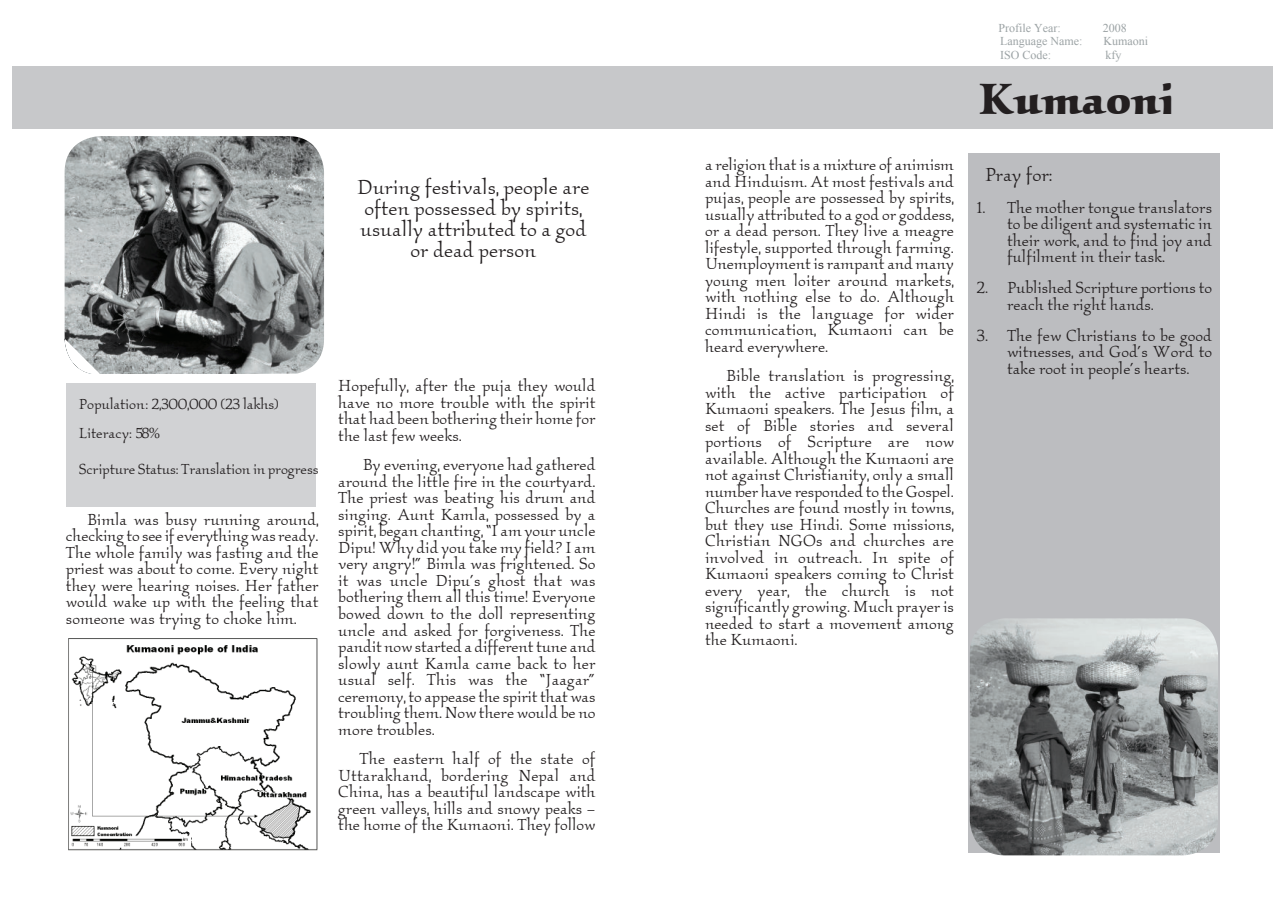
<style>
.page{position:relative;width:1285px;height:919px;background:#fff}
.page>*{position:absolute;margin:0;border:0;box-sizing:border-box;transform-origin:0 0}
.t1{font:700 45px "Kallos ITC";color:#231f20}
.t2{font:21px/21px "Kallos ITC";color:#231f20;text-align:center}
.t3{font:19.5px "Kallos ITC";color:#231f20}
.t4{font:16.5px/16.5px "Kallos ITC";color:#231f20;text-align:justify}
.t5{font:15px/29.5px "Kallos ITC";letter-spacing:-.005em;color:#231f20}
.t6{font:12px "Times New Roman";color:#9ca3a5}
</style>
<div class="page">
<div style="left:67px;top:382px;width:249px;height:124px;background:#d1d2d4"></div>
<div style="left:13px;top:66px;width:1258px;height:62px;background:#c7c8ca"></div>
<div style="left:967px;top:153px;width:251px;height:700px;background:#bcbdc0"></div>
<img style="left:68px;top:638px;width:250px;height:212px">
<img style="left:65px;top:136px;width:259px;height:237px">
<img style="left:969px;top:618px;width:248px;height:237px">
<p class="t2" style="left:357px;top:180px;width:233px">During festivals, people are often possessed by spirits, usually attributed to a god or dead person</p>
<p class="t5" style="left:79px;top:391px;width:202px">Population: 2,300,000 (23 lakhs)<br>Literacy: 58 %</p>
<p class="t5" style="left:79px;top:456px;width:241px">Scripture Status: Translation in progress</p>
<p class="t4" style="left:66px;top:513px;width:254px;text-indent:21px">Bimla was busy running around, checking to see if everything was ready.<br>The whole family was fasting and the priest was about to come. Every night they were hearing noises. Her father would wake up with the feeling that someone was trying to choke him.</p>
<p class="t4" style="left:338px;top:380px;width:259px">Hopefully, after the puja they would have no more trouble with the spirit that had been bothering their home for the last few weeks.</p>
<p class="t4" style="left:338px;top:459px;width:259px;text-indent:25px">By evening, everyone had gathered around the little fire in the courtyard.<br>The priest was beating his drum and singing. Aunt Kamla, possessed by a spirit, began chanting, “I am your uncle Dipu! Why did you take my field? I am very angry!” Bimla was frightened. So it was uncle Dipu’s ghost that was bothering them all this time! Everyone bowed down to the doll representing uncle and asked for forgiveness. The pandit now started a different tune and slowly aunt Kamla came back to her usual self. This was the “Jaagar” ceremony, to appease the spirit that was troubling them. Now there would be no more troubles.</p>
<p class="t4" style="left:338px;top:752px;width:259px;text-indent:21px">The eastern half of the state of Uttarakhand, bordering Nepal and China, has a beautiful landscape with green valleys, hills and snowy peaks – the home of the Kumaoni. They follow</p>
<p class="t4" style="left:705px;top:159px;width:250px">a religion that is a mixture of animism and Hinduism. At most festivals and pujas, people are possessed by spirits, usually attributed to a god or goddess, or a dead person. They live a meagre lifestyle, supported through farming.<br>Unemployment is rampant and many young men loiter around markets, with nothing else to do. Although Hindi is the language for wider communication, Kumaoni can be heard everywhere.</p>
<p class="t4" style="left:705px;top:370px;width:250px;text-indent:21px">Bible translation is progressing, with the active participation of Kumaoni speakers. The Jesus film, a set of Bible stories and several portions of Scripture are now available. Although the Kumaoni are not against Christianity, only a small number have responded to the Gospel.<br>Churches are found mostly in towns, but they use Hindi. Some missions, Christian NGOs and churches are involved in outreach. In spite of Kumaoni speakers coming to Christ every year, the church is not significantly growing. Much prayer is needed to start a movement among the Kumaoni.</p>
<p class="t6" style="left:998px;top:24px;width:64px">Profile Year:</p>
<p class="t6" style="left:1102px;top:24px;width:26px">2008</p>
<p class="t6" style="left:999px;top:37px;width:84px">Language Name:</p>
<p class="t6" style="left:1103px;top:37px;width:46px">Kumaoni</p>
<p class="t6" style="left:999px;top:51px;width:53px">ISO Code:</p>
<p class="t6" style="left:1105px;top:51px;width:18px">kfy</p>
<h1 class="t1" style="left:978px;top:82px;width:198px">Kumaoni</h1>
<p class="t3" style="left:984px;top:167px;width:69px">Pray for:</p>
<p class="t4" style="left:1006px;top:201px;width:206px;text-indent:-30px">1. The mother tongue translators to be diligent and systematic in their work, and to find joy and fulfilment in their task.</p>
<p class="t4" style="left:1006px;top:282px;width:206px;text-indent:-30px">2. Published Scripture portions to reach the right hands.</p>
<p class="t4" style="left:1006px;top:329px;width:206px;text-indent:-30px">3. The few Christians to be good witnesses, and God’s Word to take root in people’s hearts.</p>
</div>
